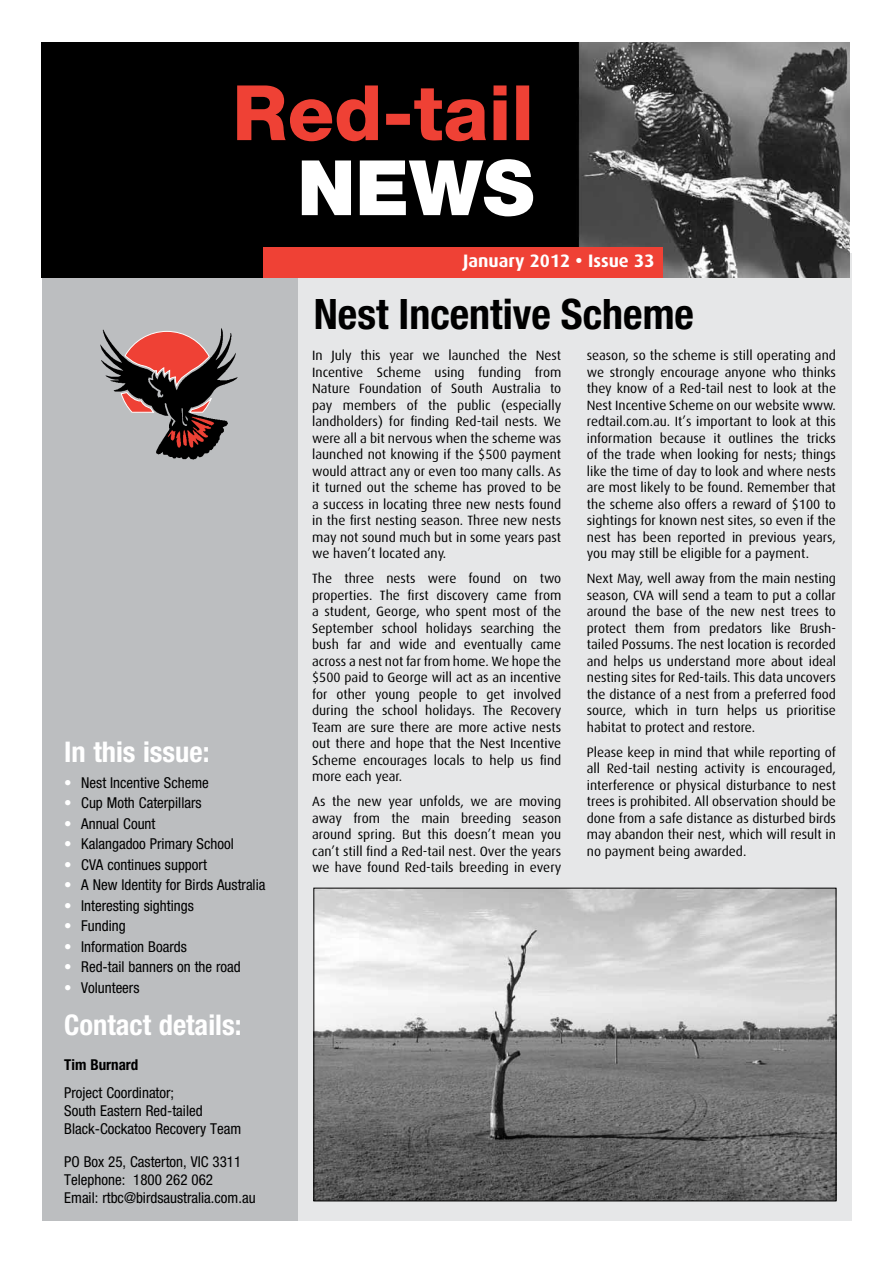
<style>
.page{position:relative;width:893px;height:1263px;background:#fff}
.page>*{position:absolute;margin:0;border:0;box-sizing:border-box;transform-origin:0 0}
.t1{font:700 condensed 42px "Helvetica Neue";color:#000}
.t2{font:700 condensed 28.5px "Helvetica Neue";color:#fff}
.t3{font:700 18px "Dax";color:#fff}
.t4{font:condensed 15px/18px "Helvetica Neue";color:#000}
.t5{font:700 condensed 15px "Helvetica Neue";color:#000}
.t6{font:13.5px/16.5px "Dax";color:#000;text-align:justify}
.s1{color:#fff}
</style>
<div class="page">
<div style="left:297px;top:253px;width:554px;height:967px;background:#e6e7e8"></div>
<div style="left:42px;top:278px;width:255px;height:942px;background:#bcbec0"></div>
<img style="left:42px;top:43px;width:808px;height:234px">
<div style="left:263px;top:247px;width:400px;height:30px;background:#ef4135"></div>
<svg style="left:302px;top:159px;width:231px;height:57px"></svg>
<svg style="left:237px;top:85px;width:292px;height:56px"></svg>
<img style="left:100px;top:328px;width:138px;height:132px">
<img style="left:315px;top:890px;width:519px;height:309px">
<div style="left:313px;top:888px;width:523px;height:313px;border:1px solid #000"></div>
<h2 class="t2" style="left:64px;top:735px;width:147px">In this issue:</h2>
<p class="t4" style="left:64px;top:773px;width:146px"><span class="s1">•</span> Nest Incentive Scheme</p>
<p class="t4" style="left:64px;top:794px;width:139px"><span class="s1">•</span> Cup Moth Caterpillars</p>
<p class="t4" style="left:64px;top:814px;width:93px"><span class="s1">•</span> Annual Count</p>
<p class="t4" style="left:64px;top:835px;width:171px"><span class="s1">•</span> Kalangadoo Primary School</p>
<p class="t4" style="left:64px;top:855px;width:144px"><span class="s1">•</span> CVA continues support</p>
<p class="t4" style="left:64px;top:876px;width:203px"><span class="s1">•</span> A New Identity for Birds Australia</p>
<p class="t4" style="left:64px;top:896px;width:131px"><span class="s1">•</span> Interesting sightings</p>
<p class="t4" style="left:64px;top:917px;width:63px"><span class="s1">•</span> Funding</p>
<p class="t4" style="left:64px;top:937px;width:124px"><span class="s1">•</span> Information Boards</p>
<p class="t4" style="left:64px;top:958px;width:178px"><span class="s1">•</span> Red-tail banners on the road</p>
<p class="t4" style="left:64px;top:978px;width:77px"><span class="s1">•</span> Volunteers</p>
<h2 class="t2" style="left:64px;top:1008px;width:179px">Contact details:</h2>
<p class="t5" style="left:64px;top:1055px;width:76px">Tim Burnard</p>
<p class="t4" style="left:64px;top:1084px;width:178px">Project Coordinator;<br>South Eastern Red-tailed<br>Black-Cockatoo Recovery Team</p>
<p class="t4" style="left:64px;top:1153px;width:193px">PO Box 25, Casterton, VIC 3311<br>Telephone: 1800 262 062<br>Email: rtbc@birdsaustralia.com.au</p>
<h3 class="t3" style="left:463px;top:250px;width:193px">January 2012 • Issue 33</h3>
<h1 class="t1" style="left:314px;top:289px;width:382px">Nest Incentive Scheme</h1>
<p class="t6" style="left:312px;top:347px;width:251px">In July this year we launched the Nest Incentive Scheme using funding from Nature Foundation of South Australia to pay members of the public (especially landholders) for finding Red-tail nests. We were all a bit nervous when the scheme was launched not knowing if the $500 payment would attract any or even too many calls. As it turned out the scheme has proved to be a success in locating three new nests found in the first nesting season. Three new nests may not sound much but in some years past we haven’t located any.</p>
<p class="t6" style="left:312px;top:570px;width:251px">The three nests were found on two properties. The first discovery came from a student, George, who spent most of the September school holidays searching the bush far and wide and eventually came across a nest not far from home. We hope the $500 paid to George will act as an incentive for other young people to get involved during the school holidays. The Recovery Team are sure there are more active nests out there and hope that the Nest Incentive Scheme encourages locals to help us find more each year.</p>
<p class="t6" style="left:312px;top:793px;width:251px">As the new year unfolds, we are moving away from the main breeding season around spring. But this doesn’t mean you can’t still find a Red-tail nest. Over the years we have found Red-tails breeding in every</p>
<p class="t6" style="left:587px;top:347px;width:251px">season, so the scheme is still operating and we strongly encourage anyone who thinks they know of a Red-tail nest to look at the Nest Incentive Scheme on our website www. redtail.com.au. It’s important to look at this information because it outlines the tricks of the trade when looking for nests; things like the time of day to look and where nests are most likely to be found. Remember that the scheme also offers a reward of $100 to sightings for known nest sites, so even if the nest has been reported in previous years, you may still be eligible for a payment.</p>
<p class="t6" style="left:587px;top:570px;width:251px">Next May, well away from the main nesting season, CVA will send a team to put a collar around the base of the new nest trees to protect them from predators like Brush&shy;tailed Possums. The nest location is recorded and helps us understand more about ideal nesting sites for Red-tails. This data uncovers the distance of a nest from a preferred food source, which in turn helps us prioritise habitat to protect and restore.</p>
<p class="t6" style="left:587px;top:744px;width:251px">Please keep in mind that while reporting of all Red-tail nesting activity is encouraged, interference or physical disturbance to nest trees is prohibited. All observation should be done from a safe distance as disturbed birds may abandon their nest, which will result in no payment being awarded.</p>
</div>
